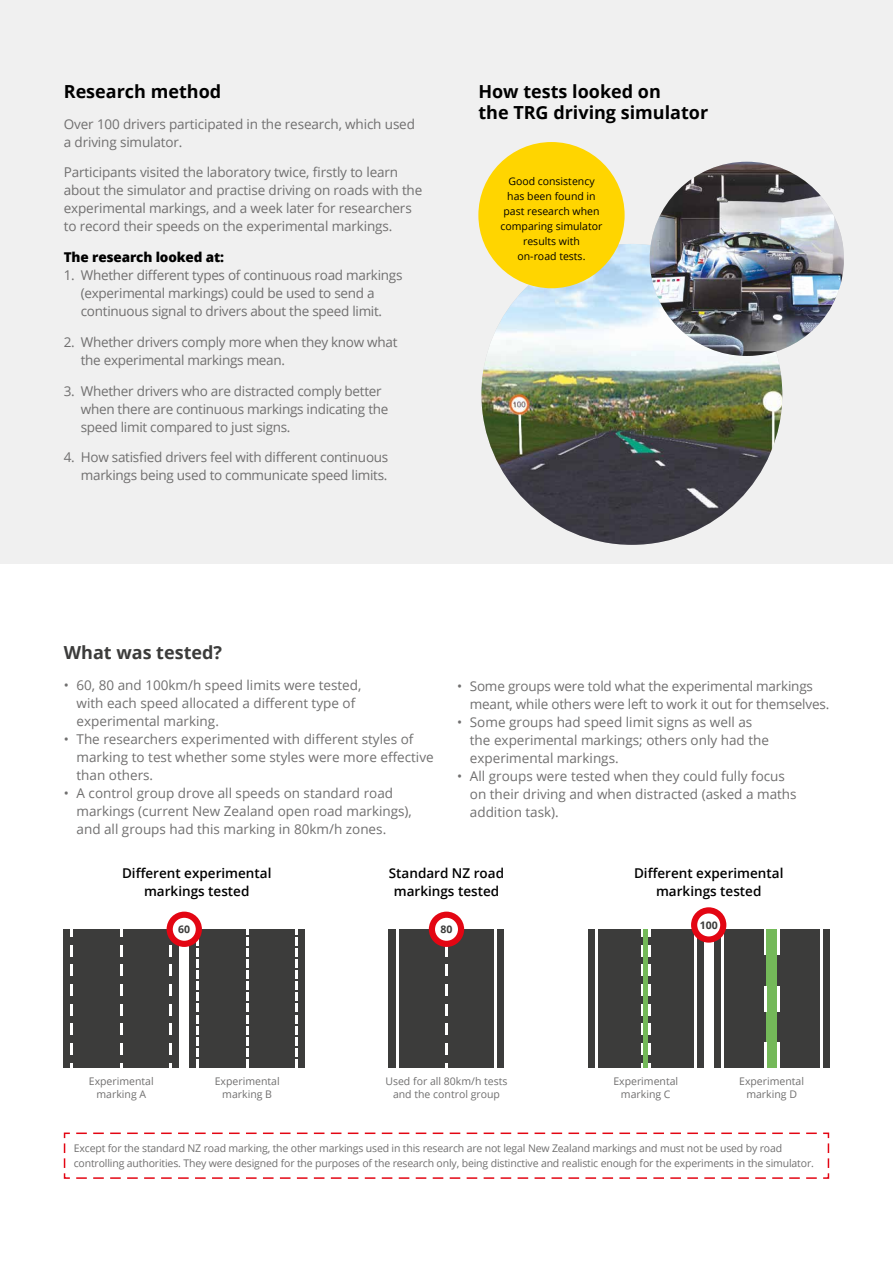
<style>
.page{position:relative;width:893px;height:1263px;background:#fff}
.page>*{position:absolute;margin:0;border:0;box-sizing:border-box;transform-origin:0 0}
.t1{font:700 18px/21px "Open Sans";color:#000}
.t2{font:700 18px "Open Sans";color:#3c3c3b}
.t3{font:13.5px/18px "Open Sans";letter-spacing:-.01em;color:#706f6f}
.t4{font:600 13.5px/18px "Open Sans";color:#000;text-align:center}
.t5{font:800 13.5px "Open Sans";letter-spacing:-.01em;color:#000}
.t6{font:10.5px/12.6px "Open Sans";letter-spacing:-.015em;color:#706f6f;text-align:center}
.t7{font:10.5px/15px "Open Sans";color:#000;text-align:center}
.t8{font:700 10.5px "Open Sans";color:#3c3c3b}
</style>
<div class="page">
<div style="left:0;top:0;width:893px;height:563px;background:#f0f0f0"></div>
<hr style="left:892px;top:0;width:1px;height:1263px;background:#ffd500">
<div style="left:64px;top:929px;width:115px;height:139px;background:#3c3c3b"></div>
<svg style="left:70px;top:945px;width:3px;height:11px"></svg>
<svg style="left:70px;top:1043px;width:3px;height:11px"></svg>
<svg style="left:70px;top:1024px;width:3px;height:11px"></svg>
<svg style="left:70px;top:1004px;width:3px;height:11px"></svg>
<svg style="left:70px;top:965px;width:3px;height:11px"></svg>
<svg style="left:70px;top:984px;width:3px;height:11px"></svg>
<svg style="left:70px;top:929px;width:3px;height:8px"></svg>
<svg style="left:70px;top:1063px;width:3px;height:5px"></svg>
<svg style="left:120px;top:945px;width:3px;height:11px"></svg>
<svg style="left:120px;top:1043px;width:3px;height:11px"></svg>
<svg style="left:120px;top:1024px;width:3px;height:11px"></svg>
<svg style="left:120px;top:1004px;width:3px;height:11px"></svg>
<svg style="left:120px;top:965px;width:3px;height:11px"></svg>
<svg style="left:120px;top:984px;width:3px;height:11px"></svg>
<svg style="left:120px;top:929px;width:3px;height:8px"></svg>
<svg style="left:120px;top:1063px;width:3px;height:5px"></svg>
<svg style="left:169px;top:945px;width:3px;height:11px"></svg>
<svg style="left:169px;top:1043px;width:3px;height:11px"></svg>
<svg style="left:169px;top:1024px;width:3px;height:11px"></svg>
<svg style="left:169px;top:1004px;width:3px;height:11px"></svg>
<svg style="left:169px;top:965px;width:3px;height:11px"></svg>
<svg style="left:169px;top:984px;width:3px;height:11px"></svg>
<svg style="left:169px;top:1063px;width:3px;height:5px"></svg>
<div style="left:190px;top:929px;width:115px;height:139px;background:#3c3c3b"></div>
<svg style="left:196px;top:940px;width:3px;height:128px"></svg>
<svg style="left:295px;top:929px;width:3px;height:139px"></svg>
<svg style="left:246px;top:929px;width:3px;height:139px"></svg>
<div style="left:389px;top:929px;width:115px;height:139px;background:#3c3c3b"></div>
<hr style="left:396px;top:929px;width:2px;height:139px;background:#fff">
<svg style="left:445px;top:947px;width:3px;height:9px"></svg>
<svg style="left:445px;top:1043px;width:3px;height:11px"></svg>
<svg style="left:445px;top:1024px;width:3px;height:11px"></svg>
<svg style="left:445px;top:1004px;width:3px;height:11px"></svg>
<svg style="left:445px;top:965px;width:3px;height:11px"></svg>
<svg style="left:445px;top:984px;width:3px;height:11px"></svg>
<svg style="left:445px;top:1063px;width:3px;height:5px"></svg>
<hr style="left:495px;top:929px;width:2px;height:139px;background:#fff">
<div style="left:588px;top:929px;width:115px;height:139px;background:#3c3c3b"></div>
<hr style="left:595px;top:929px;width:3px;height:139px;background:#fff">
<hr style="left:694px;top:929px;width:3px;height:139px;background:#fff">
<hr style="left:644px;top:929px;width:4px;height:139px;background:#74b959">
<svg style="left:641px;top:945px;width:10px;height:11px"></svg>
<svg style="left:641px;top:1043px;width:10px;height:11px"></svg>
<svg style="left:641px;top:1024px;width:10px;height:11px"></svg>
<svg style="left:641px;top:1004px;width:10px;height:11px"></svg>
<svg style="left:641px;top:965px;width:10px;height:11px"></svg>
<svg style="left:641px;top:984px;width:10px;height:11px"></svg>
<svg style="left:641px;top:929px;width:10px;height:8px"></svg>
<svg style="left:641px;top:1063px;width:10px;height:5px"></svg>
<div style="left:714px;top:929px;width:115px;height:139px;background:#3c3c3b"></div>
<hr style="left:764px;top:929px;width:2px;height:26px;background:#fff">
<div style="left:766px;top:929px;width:11px;height:139px;background:#74b959"></div>
<hr style="left:764px;top:986px;width:2px;height:25px;background:#fff">
<hr style="left:764px;top:1042px;width:2px;height:26px;background:#fff">
<hr style="left:777px;top:929px;width:2px;height:26px;background:#fff">
<hr style="left:777px;top:986px;width:2px;height:25px;background:#fff">
<hr style="left:777px;top:1042px;width:2px;height:26px;background:#fff">
<hr style="left:721px;top:929px;width:2px;height:139px;background:#fff">
<hr style="left:820px;top:929px;width:2px;height:139px;background:#fff">
<div style="left:691px;top:907px;width:35px;height:36px;background:#e30613;border-radius:50%"></div>
<div style="left:697px;top:913px;width:23px;height:23px;background:#fff;border-radius:50%"></div>
<div style="left:429px;top:912px;width:35px;height:35px;background:#e30613;border-radius:50%"></div>
<div style="left:435px;top:918px;width:23px;height:23px;background:#fff;border-radius:50%"></div>
<div style="left:167px;top:912px;width:35px;height:35px;background:#e30613;border-radius:50%"></div>
<div style="left:173px;top:918px;width:23px;height:23px;background:#fff;border-radius:50%"></div>
<img style="left:481px;top:244px;width:301px;height:301px;border-radius:150px">
<img style="left:650px;top:162px;width:194px;height:194px;border-radius:97px">
<div style="left:478px;top:142px;width:147px;height:146px;background:#ffd500;border-radius:50%"></div>
<svg style="left:63px;top:1132px;width:767px;height:47px"></svg>
<h1 class="t1" style="left:64px;top:80px;width:159px">Research method</h1>
<p class="t3" style="left:64px;top:114px;width:353px">Over 100 drivers participated in the research, which used a driving simulator.</p>
<p class="t3" style="left:64px;top:163px;width:360px">Participants visited the laboratory twice, firstly to learn about the simulator and practise driving on roads with the experimental markings, and a week later for researchers to record their speeds on the experimental markings.</p>
<p class="t5" style="left:64px;top:247px;width:162px">The research looked at:</p>
<p class="t3" style="left:81px;top:266px;width:323px;text-indent:-17px">1. Whether different types of continuous road markings (experimental markings) could be used to send a continuous signal to drivers about the speed limit.</p>
<p class="t3" style="left:81px;top:332px;width:318px;text-indent:-17px">2. Whether drivers comply more when they know what the experimental markings mean.</p>
<p class="t3" style="left:81px;top:381px;width:309px;text-indent:-17px">3. Whether drivers who are distracted comply better when there are continuous markings indicating the speed limit compared to just signs.</p>
<p class="t3" style="left:64px;top:448px;width:326px;text-align:right">4. How satisfied drivers feel with different continuous markings being used to communicate speed limits.</p>
<h1 class="t1" style="left:478px;top:81px;width:231px">How tests looked on<br>the TRG driving simulator</h1>
<p class="t7" style="left:500px;top:173px;width:103px">Good consistency has been found in past research when comparing simulator results with<br>on-road tests.</p>
<h1 class="t2" style="left:64px;top:640px;width:160px">What was tested?</h1>
<p class="t3" style="left:77px;top:676px;width:286px;text-indent:-13px">• 60, 80 and 100km/h speed limits were tested, with each speed allocated a different type of experimental marking.</p>
<p class="t3" style="left:77px;top:730px;width:359px;text-indent:-13px">• The researchers experimented with different styles of marking to test whether some styles were more effective than others.</p>
<p class="t3" style="left:77px;top:784px;width:337px;text-indent:-13px">• A control group drove all speeds on standard road markings (current New Zealand open road markings), and all groups had this marking in 80km/h zones.</p>
<p class="t3" style="left:470px;top:676px;width:361px;text-indent:-13px">• Some groups were told what the experimental markings meant, while others were left to work it out for themselves.</p>
<p class="t3" style="left:470px;top:712px;width:301px;text-indent:-13px">• Some groups had speed limit signs as well as the experimental markings; others only had the experimental markings.</p>
<p class="t3" style="left:470px;top:766px;width:328px;text-indent:-13px">• All groups were tested when they could fully focus on their driving and when distracted (asked a maths addition task).</p>
<p class="t4" style="left:122px;top:864px;width:151px">Different experimental markings tested</p>
<p class="t4" style="left:389px;top:864px;width:117px">Standard NZ road markings tested</p>
<p class="t4" style="left:634px;top:864px;width:151px">Different experimental markings tested</p>
<p class="t8" style="left:178px;top:922px;width:13px">60</p>
<p class="t8" style="left:440px;top:922px;width:13px">80</p>
<p class="t8" style="left:700px;top:918px;width:19px">100</p>
<p class="t6" style="left:385px;top:1075px;width:124px">Used for all 80km/h tests and the control group</p>
<p class="t6" style="left:89px;top:1075px;width:66px">Experimental marking A</p>
<p class="t6" style="left:215px;top:1075px;width:66px">Experimental marking B</p>
<p class="t6" style="left:613px;top:1075px;width:66px">Experimental marking C</p>
<p class="t6" style="left:739px;top:1075px;width:66px">Experimental marking D</p>
<p class="t6" style="left:74px;top:1141px;width:742px;line-height:15px;text-align:left">Except for the standard NZ road marking, the other markings used in this research are not legal New Zealand markings and must not be used by road controlling authorities. They were designed for the purposes of the research only, being distinctive and realistic enough for the experiments in the simulator.</p>
</div>
